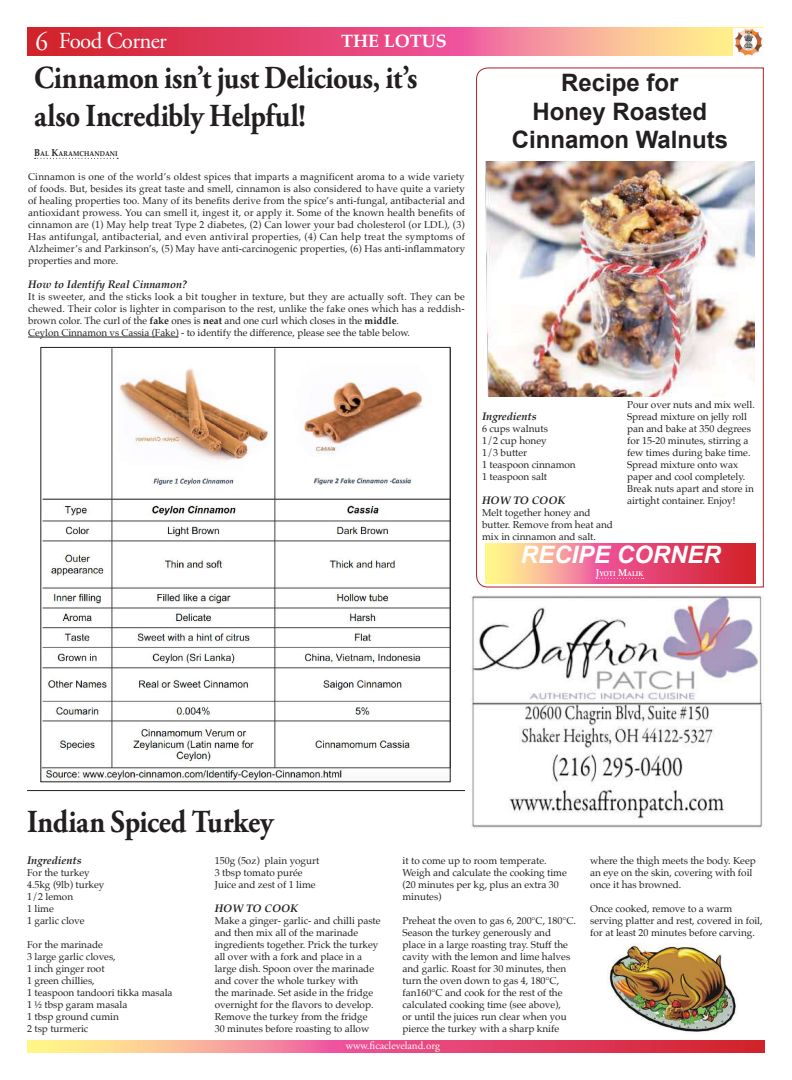
<style>
.page{position:relative;width:792px;height:1080px;background:#fff}
.page>*{position:absolute;margin:0;border:0;box-sizing:border-box;transform-origin:0 0}
.t1{font:700 32px/38.4px "Adobe Garamond Pro";letter-spacing:-.01em;color:#231f20;scale:.9 1}
.t2{font:700 24px/28.8px "Arial";color:#231f20;text-align:center}
.t3{font:italic 700 24px "Arial";color:#fff}
.t4{font:22.9px "Adobe Garamond Pro";letter-spacing:-.03em;color:#fff}
.t5{font:700 18px "Palatino";color:#fff}
.t6{font:italic 700 11px "Palatino";color:#231f20}
.t7{font:11px "Adobe Garamond Pro";color:#fff}
.t8{font:10px/12px "Palatino";color:#231f20}
.t9{font:700 7px "Palatino";letter-spacing:.01em;color:#231f20;scale:.9 1}
.t10{font:700 7px "Palatino";letter-spacing:.01em;color:#fff;scale:.9 1}
.s1{font-size:26.7px}
.s2{font-weight:700}
.s3{font-size:10px}
</style>
<div class="page">
<svg style="left:27px;top:28px;width:706px;height:28px;background:#e96775"></svg>
<svg style="left:27px;top:1040px;width:738px;height:13px;background:#ea6d76"></svg>
<img style="left:734px;top:28px;width:29px;height:28px">
<hr style="left:28px;top:337px;width:151px;height:1px;background:#231f20">
<svg style="left:35px;top:158px;width:83px;height:1px"></svg>
<svg style="left:476px;top:67px;width:288px;height:521px"></svg>
<svg style="left:486px;top:543px;width:270px;height:40px;background:#ea6e76"></svg>
<img style="left:470px;top:595px;width:293px;height:233px">
<img style="left:485px;top:161px;width:270px;height:235px">
<img style="left:42px;top:349px;width:407px;height:431px">
<svg style="left:596px;top:578px;width:48px;height:1px"></svg>
<hr style="left:27px;top:790px;width:438px;height:1px;background:#231f20">
<img style="left:607px;top:943px;width:129px;height:89px">
<h3 class="t4" style="left:35px;top:27px;width:133px"><span class="s1">6</span> Food Corner</h3>
<h3 class="t5" style="left:341px;top:26px;width:107px">THE LOTUS</h3>
<h1 class="t1" style="left:34px;top:59px;width:427px">Cinnamon isn’t just Delicious, it’s also Incredibly Helpful!</h1>
<p class="t8" style="left:28px;top:171px;width:439px;text-align:justify">Cinnamon is one of the world’s oldest spices that imparts a magnificent aroma to a wide variety of foods. But, besides its great taste and smell, cinnamon is also considered to have quite a variety of healing properties too. Many of its benefits derive from the spice’s anti-fungal, antibacterial and antioxidant prowess. You can smell it, ingest it, or apply it. Some of the known health benefits of cinnamon are (1) May help treat Type 2 diabetes, (2) Can lower your bad cholesterol (or LDL), (3)<br>Has antifungal, antibacterial, and even antiviral properties, (4) Can help treat the symptoms of Alzheimer’s and Parkinson’s, (5) May have anti-carcinogenic properties, (6) Has anti-inflammatory properties and more.</p>
<p class="t6" style="left:28px;top:275px;width:160px">How to Identify Real Cinnamon?</p>
<p class="t8" style="left:28px;top:291px;width:438px">It is sweeter, and the sticks look a bit tougher in texture, but they are actually soft. They can be chewed. Their color is lighter in comparison to the rest, unlike the fake ones which has a reddish&shy;brown color. The curl of the <span class="s2">fake</span> ones is <span class="s2">neat</span> and one curl which closes in the <span class="s2">middle</span>.<br>Ceylon Cinnamon vs Cassia (Fake) - to identify the difference, please see the table below.</p>
<p class="t9" style="left:34px;top:148px;width:94px"><span class="s3">B</span>AL <span class="s3">K</span>ARAMCHANDANI</p>
<h2 class="t2" style="left:512px;top:69px;width:218px">Recipe for<br>Honey Roasted<br>Cinnamon Walnuts</h2>
<p class="t6" style="left:482px;top:407px;width:56px">Ingredients</p>
<p class="t8" style="left:482px;top:423px;width:95px">6 cups walnuts<br>1/2 cup honey<br>1/3 butter<br>1 teaspoon cinnamon<br>1 teaspoon salt</p>
<p class="t6" style="left:482px;top:491px;width:85px">HOW TO COOK</p>
<p class="t8" style="left:482px;top:507px;width:132px">Melt together honey and butter. Remove from heat and mix in cinnamon and salt.</p>
<p class="t8" style="left:627px;top:399px;width:129px">Pour over nuts and mix well.<br>Spread mixture on jelly roll pan and bake at 350 degrees for 15-20 minutes, stirring a few times during bake time.<br>Spread mixture onto wax paper and cool completely.<br>Break nuts apart and store in airtight container. Enjoy!</p>
<h2 class="t3" style="left:521px;top:539px;width:202px">RECIPE CORNER</h2>
<p class="t10" style="left:596px;top:568px;width:54px"><span class="s3">J</span>YOTI <span class="s3">M</span>ALIK</p>
<h1 class="t1" style="left:27px;top:803px;width:276px">Indian Spiced Turkey</h1>
<p class="t6" style="left:27px;top:851px;width:56px">Ingredients</p>
<p class="t8" style="left:27px;top:867px;width:79px">For the turkey<br>4.5kg (9lb) turkey<br>1/2 lemon<br>1 lime<br>1 garlic clove</p>
<p class="t8" style="left:27px;top:939px;width:147px">For the marinade<br>3 large garlic cloves,<br>1 inch ginger root<br>1 green chillies,<br>1 teaspoon tandoori tikka masala<br>1 ½ tbsp garam masala<br>1 tbsp ground cumin<br>2 tsp turmeric</p>
<p class="t8" style="left:215px;top:855px;width:106px">150g (5oz) plain yogurt<br>3 tbsp tomato purée<br>Juice and zest of 1 lime</p>
<p class="t6" style="left:215px;top:899px;width:85px">HOW TO COOK</p>
<p class="t8" style="left:215px;top:915px;width:167px">Make a ginger- garlic- and chilli paste and then mix all of the marinade ingredients together. Prick the turkey all over with a fork and place in a large dish. Spoon over the marinade and cover the whole turkey with<br>the marinade. Set aside in the fridge overnight for the flavors to develop.<br>Remove the turkey from the fridge<br>30 minutes before roasting to allow</p>
<p class="t8" style="left:403px;top:855px;width:166px">it to come up to room temperate.<br>Weigh and calculate the cooking time (20 minutes per kg, plus an extra 30 minutes)</p>
<p class="t8" style="left:403px;top:915px;width:175px">Preheat the oven to gas 6, 200°C, 180°C.<br>Season the turkey generously and place in a large roasting tray. Stuff the cavity with the lemon and lime halves and garlic. Roast for 30 minutes, then turn the oven down to gas 4, 180°C, fan160°C and cook for the rest of the calculated cooking time (see above),<br>or until the juices run clear when you pierce the turkey with a sharp knife</p>
<p class="t7" style="left:346px;top:1039px;width:95px">www.ficacleveland.org</p>
<p class="t8" style="left:590px;top:855px;width:167px">where the thigh meets the body. Keep an eye on the skin, covering with foil once it has browned.</p>
<p class="t8" style="left:590px;top:903px;width:174px">Once cooked, remove to a warm serving platter and rest, covered in foil, for at least 20 minutes before carving.</p>
</div>
